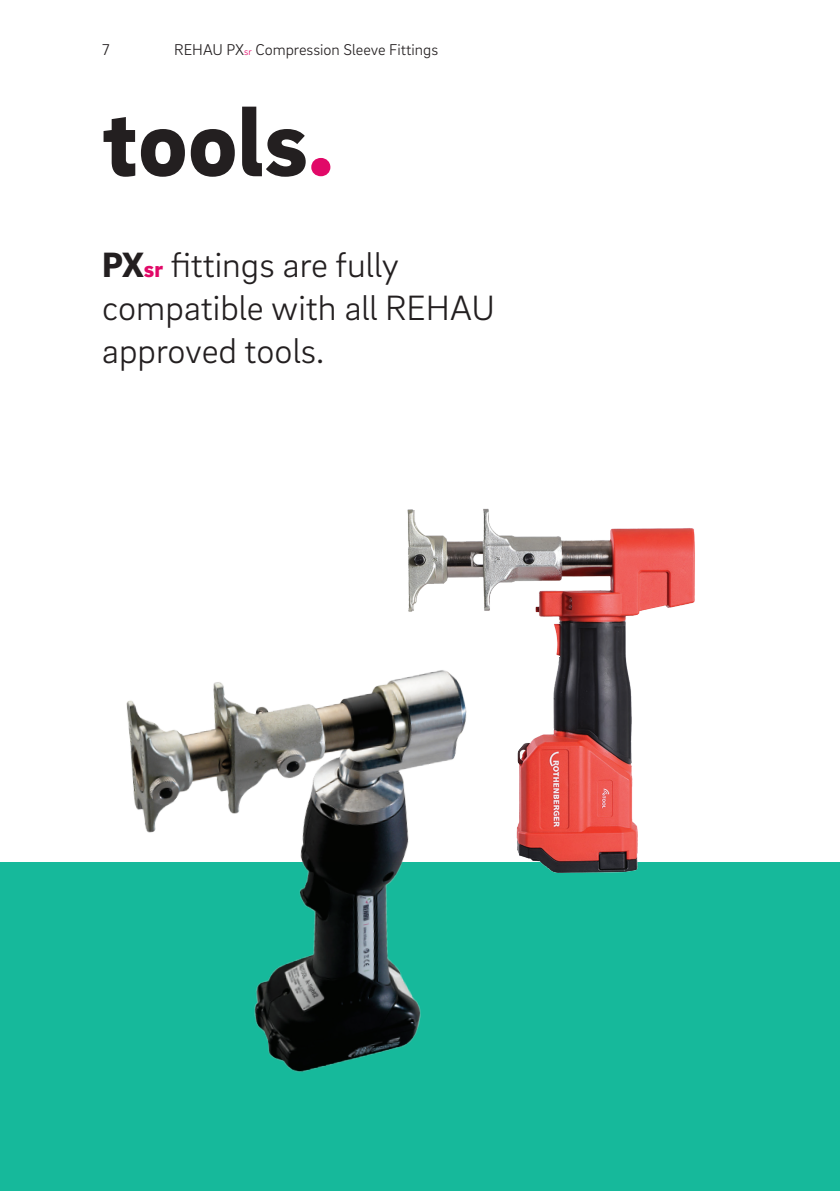
<style>
.page{position:relative;width:840px;height:1191px;background:#fff}
.page>*{position:absolute;margin:0;border:0;box-sizing:border-box;transform-origin:0 0}
.t1{font:900 100px "Brix Sans";color:#231f20}
.t2{font:300 36px/43.2px "Brix Sans";color:#231f20}
.t3{font:300 16px "Brix Sans";color:#231f20}
.s1{font-size:10px;color:#e10968}
.s2{color:#e10968}
.s3{font-weight:900}
.s4{font-weight:900;font-size:24px;color:#e10968}
</style>
<div class="page">
<div style="left:0;top:862px;width:839px;height:329px;background:#16b99b"></div>
<img style="left:407px;top:508px;width:288px;height:365px">
<img style="left:126px;top:636px;width:407px;height:436px">
<p class="t3" style="left:102px;top:39px;width:9px">7</p>
<p class="t3" style="left:174px;top:39px;width:265px">REHAU PX<span class="s1">sr</span> Compression Sleeve Fittings</p>
<h1 class="t1" style="left:102px;top:76px;width:233px">tools<span class="s2">.</span></h1>
<p class="t2" style="left:102px;top:242px;width:394px"><span class="s3">PX</span><span class="s4">sr</span> fittings are fully compatible with all REHAU approved tools.</p>
</div>
